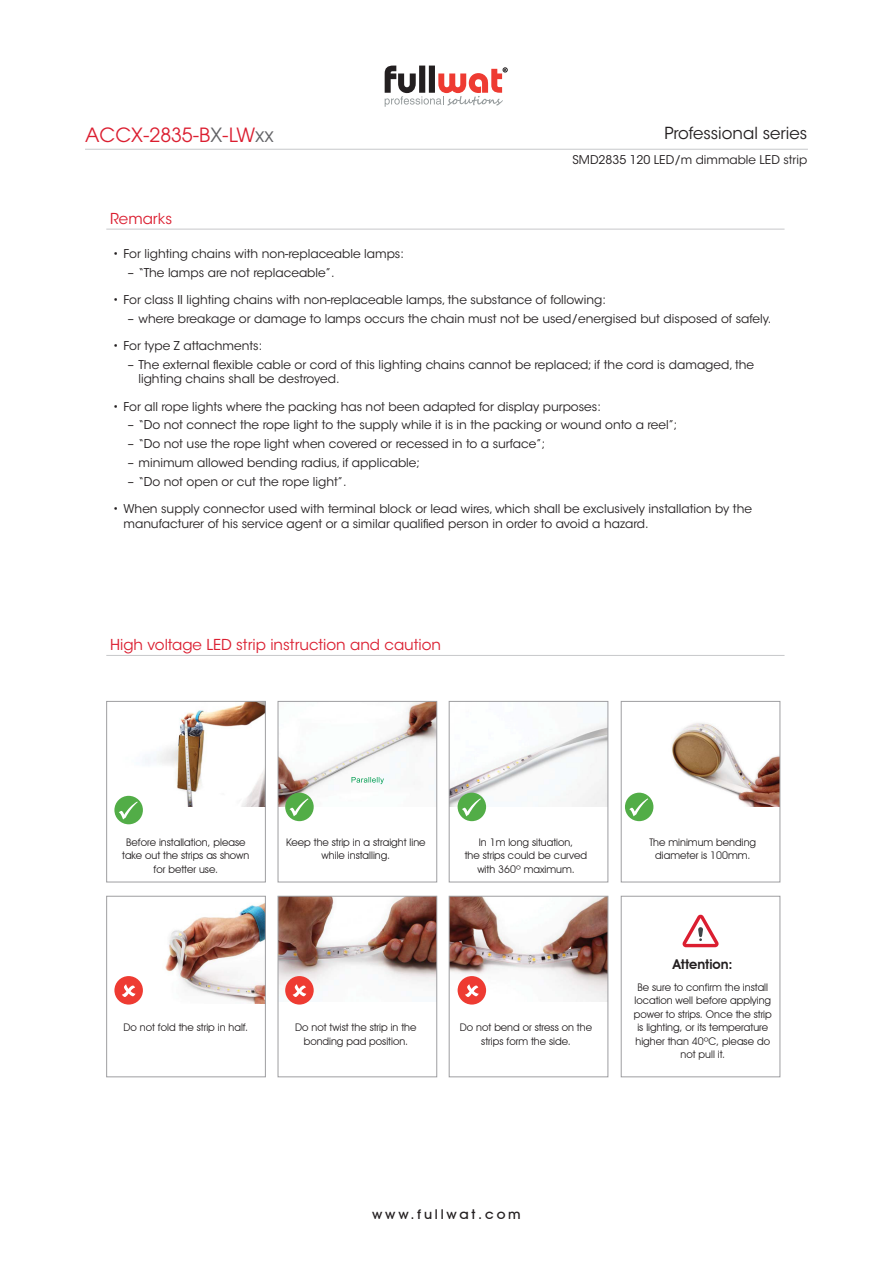
<style>
.page{position:relative;width:893px;height:1263px;background:#fff}
.page>*{position:absolute;margin:0;border:0;box-sizing:border-box;transform-origin:0 0}
.t1{font:19.5px "Avant Garde LT";color:#db1e30}
.t2{font:16.5px "ITC Avant Garde Std";color:#231f20}
.subtitulo{font:15px "ITC Avant Garde Std";color:#db1e30}
.t3{font:500 13.5px "Avant Garde IT Cby BT";letter-spacing:.19em;color:#231f20;scale:1.07 1}
.familia{font:600 13.5px "Avant Garde IT Cby BT";color:#231f20}
.t4{font:12.15px/14.5px "ITC Avant Garde Std";color:#231f20}
.t5{font:12px "ITC Avant Garde Std";color:#231f20}
.familia-2{font:10.5px/13.5px "Avant Garde IT Cby BT";color:#231f20;text-align:center}
.s1{color:#636366}
</style>
<div class="page">
<svg style="left:385px;top:66px;width:122px;height:41px"></svg>
<hr style="left:85px;top:149px;width:723px;height:1px;background:#c7c8ca">
<hr style="left:106px;top:229px;width:678px;height:1px;background:#c7c8ca">
<hr style="left:106px;top:655px;width:678px;height:1px;background:#c7c8ca">
<svg style="left:106px;top:895px;width:503px;height:182px"></svg>
<div style="left:621px;top:896px;width:159px;height:181px;border:1px solid #9e9ea1"></div>
<svg style="left:106px;top:701px;width:675px;height:182px"></svg>
<svg style="left:352px;top:777px;width:32px;height:7px"></svg>
<div style="left:285px;top:793px;width:29px;height:28px;background:#52ad47;border-radius:50%"></div>
<svg style="left:290px;top:798px;width:18px;height:18px"></svg>
<div style="left:458px;top:793px;width:28px;height:28px;background:#52ad47;border-radius:50%"></div>
<svg style="left:462px;top:798px;width:19px;height:18px"></svg>
<div style="left:625px;top:793px;width:28px;height:28px;background:#52ad47;border-radius:50%"></div>
<svg style="left:629px;top:798px;width:19px;height:18px"></svg>
<div style="left:114px;top:796px;width:29px;height:28px;background:#52ad47;border-radius:50%"></div>
<svg style="left:119px;top:801px;width:19px;height:18px"></svg>
<div style="left:114px;top:976px;width:29px;height:28px;background:#ee3b32;border-radius:50%"></div>
<svg style="left:122px;top:984px;width:14px;height:13px"></svg>
<div style="left:285px;top:976px;width:29px;height:28px;background:#ee3b32;border-radius:50%"></div>
<svg style="left:293px;top:984px;width:13px;height:13px"></svg>
<div style="left:458px;top:976px;width:28px;height:28px;background:#ee3b32;border-radius:50%"></div>
<svg style="left:465px;top:984px;width:14px;height:13px"></svg>
<svg style="left:682px;top:914px;width:37px;height:33px"></svg>
<h1 class="t1" style="left:85px;top:123px;width:190px">ACCX-2835-B<span class="s1">X</span>-LW<span class="s1">xx</span></h1>
<h2 class="t2" style="left:664px;top:123px;width:144px">Professional series</h2>
<p class="t5" style="left:572px;top:152px;width:236px">SMD2835 120 LED/m dimmable LED strip</p>
<p class="subtitulo" style="left:110px;top:209px;width:64px">Remarks</p>
<p class="t4" style="left:113px;top:246px;width:292px">• For lighting chains with non-replaceable lamps:</p>
<p class="t4" style="left:128px;top:265px;width:208px">– “The lamps are not replaceable”.</p>
<p class="t4" style="left:113px;top:292px;width:494px">• For class II lighting chains with non-replaceable lamps, the substance of following:</p>
<p class="t4" style="left:128px;top:311px;width:645px">– where breakage or damage to lamps occurs the chain must not be used/energised but disposed of safely.</p>
<p class="t4" style="left:113px;top:338px;width:151px">• For type Z attachments:</p>
<p class="t4" style="left:138px;top:357px;width:617px;text-indent:-11px">– The external flexible cable or cord of this lighting chains cannot be replaced; if the cord is damaged, the lighting chains shall be destroyed.</p>
<p class="t4" style="left:113px;top:399px;width:489px">• For all rope lights where the packing has not been adapted for display purposes:</p>
<p class="t4" style="left:128px;top:418px;width:551px">– “Do not connect the rope light to the supply while it is in the packing or wound onto a reel”;</p>
<p class="t4" style="left:128px;top:437px;width:419px">– “Do not use the rope light when covered or recessed in to a surface”;</p>
<p class="t4" style="left:128px;top:455px;width:294px">– minimum allowed bending radius, if applicable;</p>
<p class="t4" style="left:128px;top:474px;width:220px">– “Do not open or cut the rope light”.</p>
<p class="t4" style="left:124px;top:502px;width:630px;text-indent:-11px">• When supply connector used with terminal block or lead wires, which shall be exclusively installation by the manufacturer of his service agent or a similar qualified person in order to avoid a hazard.</p>
<p class="subtitulo" style="left:110px;top:635px;width:332px">High voltage LED strip instruction and caution</p>
<p class="familia-2" style="left:122px;top:835px;width:129px">Before installation, please take out the strips as shown for better use.</p>
<p class="familia-2" style="left:286px;top:835px;width:141px">Keep the strip in a straight line while installing.</p>
<p class="familia-2" style="left:465px;top:835px;width:124px">In 1m long situation,<br>the strips could be curved with 360º maximum.</p>
<p class="familia-2" style="left:124px;top:1021px;width:126px">Do not fold the strip in half.</p>
<p class="familia-2" style="left:295px;top:1021px;width:123px">Do not twist the strip in the bonding pad position.</p>
<p class="familia-2" style="left:460px;top:1021px;width:134px">Do not bend or stress on the strips form the side.</p>
<p class="familia-2" style="left:649px;top:835px;width:108px">The minimum bending diameter is 100mm.</p>
<p class="familia" style="left:673px;top:956px;width:61px">Attention:</p>
<p class="familia-2" style="left:634px;top:980px;width:140px">Be sure to confirm the install location well before applying power to strips. Once the strip is lighting, or its temperature higher than 40ºC, please do not pull it.</p>
<p class="t3" style="left:372px;top:1206px;width:140px">www.fullwat.com</p>
</div>
